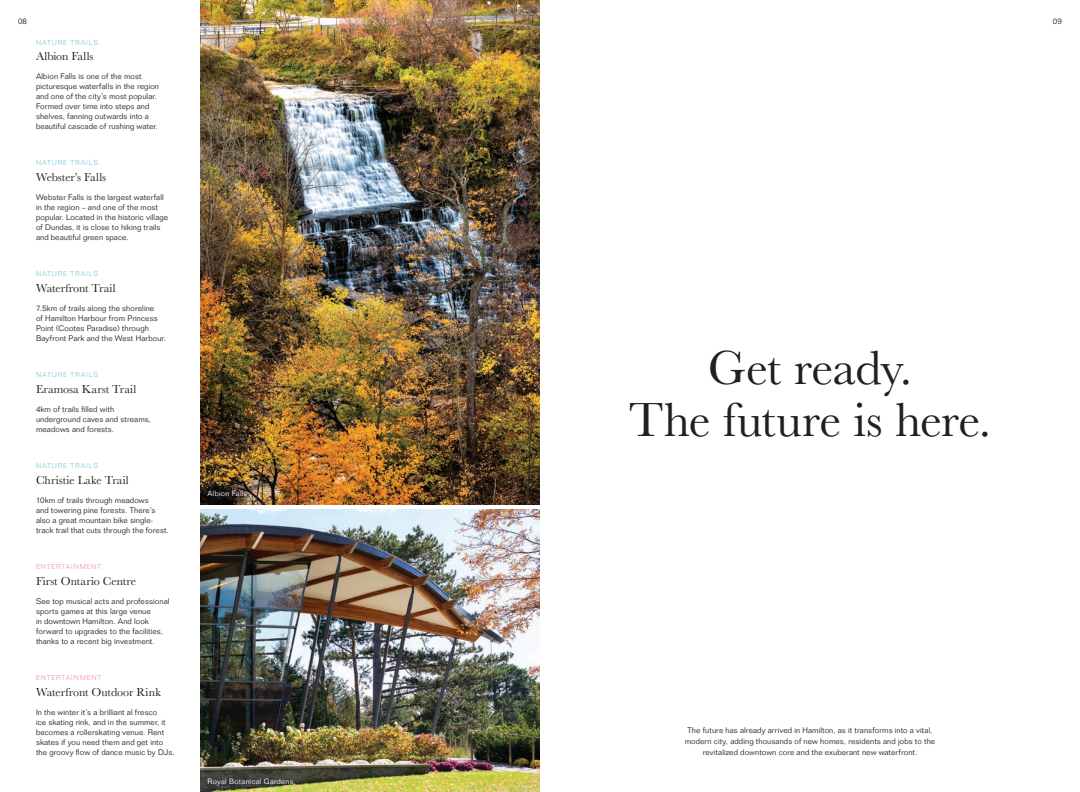
<style>
.page{position:relative;width:1080px;height:792px;background:#fff}
.page>*{position:absolute;margin:0;border:0;box-sizing:border-box;transform-origin:0 0}
.t1{font:49.8px/51.4px "Baskerville";letter-spacing:-.01em;color:#231f20;text-align:center}
.t2{font:12px "Baskerville";color:#231f20}
.t3{font:300 8px/10px "Folio Std";letter-spacing:.01em;color:#231f20}
.t4{font:300 7.5px "Folio Std";letter-spacing:.04em;color:#fff}
.t5{font:300 7px "Folio Std";letter-spacing:.125em;color:#80d0d7}
.t6{font:300 7px "Folio Std";letter-spacing:.125em;color:#f19cc2}
</style>
<div class="page">
<img style="left:200px;top:509px;width:340px;height:283px">
<img style="left:200px;top:0;width:340px;height:505px">
<p class="t3" style="left:18px;top:16px;width:11px">08</p>
<p class="t3" style="left:1053px;top:16px;width:11px">09</p>
<p class="t5" style="left:36px;top:38px;width:64px">NATURE TRAILS</p>
<h2 class="t2" style="left:36px;top:48px;width:59px">Albion Falls</h2>
<p class="t3" style="left:36px;top:71px;width:125px">Albion Falls is one of the most picturesque waterfalls in the region and one of the city’s most popular.<br>Formed over time into steps and shelves, fanning outwards into a beautiful cascade of rushing water.</p>
<p class="t5" style="left:36px;top:159px;width:64px">NATURE TRAILS</p>
<h2 class="t2" style="left:36px;top:169px;width:72px">Webster’s Falls</h2>
<p class="t3" style="left:36px;top:192px;width:134px">Webster Falls is the largest waterfall in the region – and one of the most popular. Located in the historic village of Dundas, it is close to hiking trails and beautiful green space.</p>
<p class="t5" style="left:36px;top:270px;width:64px">NATURE TRAILS</p>
<h2 class="t2" style="left:36px;top:280px;width:81px">Waterfront Trail</h2>
<p class="t3" style="left:36px;top:303px;width:132px">7.5km of trails along the shoreline<br>of Hamilton Harbour from Princess Point (Cootes Paradise) through Bayfront Park and the West Harbour.</p>
<p class="t5" style="left:36px;top:371px;width:64px">NATURE TRAILS</p>
<h2 class="t2" style="left:36px;top:381px;width:102px">Eramosa Karst Trail</h2>
<p class="t3" style="left:36px;top:404px;width:117px">4km of trails filled with underground caves and streams, meadows and forests.</p>
<p class="t5" style="left:36px;top:462px;width:64px">NATURE TRAILS</p>
<h2 class="t2" style="left:36px;top:472px;width:94px">Christie Lake Trail</h2>
<p class="t3" style="left:36px;top:495px;width:134px">10km of trails through meadows<br>and towering pine forests. There’s also a great mountain bike single&shy;track trail that cuts through the forest.</p>
<p class="t6" style="left:36px;top:563px;width:67px">ENTERTAINMENT</p>
<h2 class="t2" style="left:36px;top:573px;width:102px">First Ontario Centre</h2>
<p class="t3" style="left:36px;top:596px;width:135px">See top musical acts and professional sports games at this large venue<br>in downtown Hamilton. And look forward to upgrades to the facilities, thanks to a recent big investment.</p>
<p class="t6" style="left:36px;top:674px;width:67px">ENTERTAINMENT</p>
<h2 class="t2" style="left:36px;top:684px;width:126px">Waterfront Outdoor Rink</h2>
<p class="t3" style="left:36px;top:707px;width:140px">In the winter it’s a brilliant al fresco<br>ice skating rink, and in the summer, it becomes a rollerskating venue. Rent skates if you need them and get into the groovy flow of dance music by DJs.</p>
<p class="t4" style="left:207px;top:489px;width:41px">Albion Falls</p>
<p class="t4" style="left:207px;top:777px;width:88px">Royal Botanical Gardens</p>
<h1 class="t1" style="left:629px;top:343px;width:364px">Get ready.<br>The future is here.</h1>
<p class="t3" style="left:685px;top:725px;width:252px;line-height:11px;text-align:center">The future has already arrived in Hamilton, as it transforms into a vital, modern city, adding thousands of new homes, residents and jobs to the revitalized downtown core and the exuberant new waterfront.</p>
</div>
